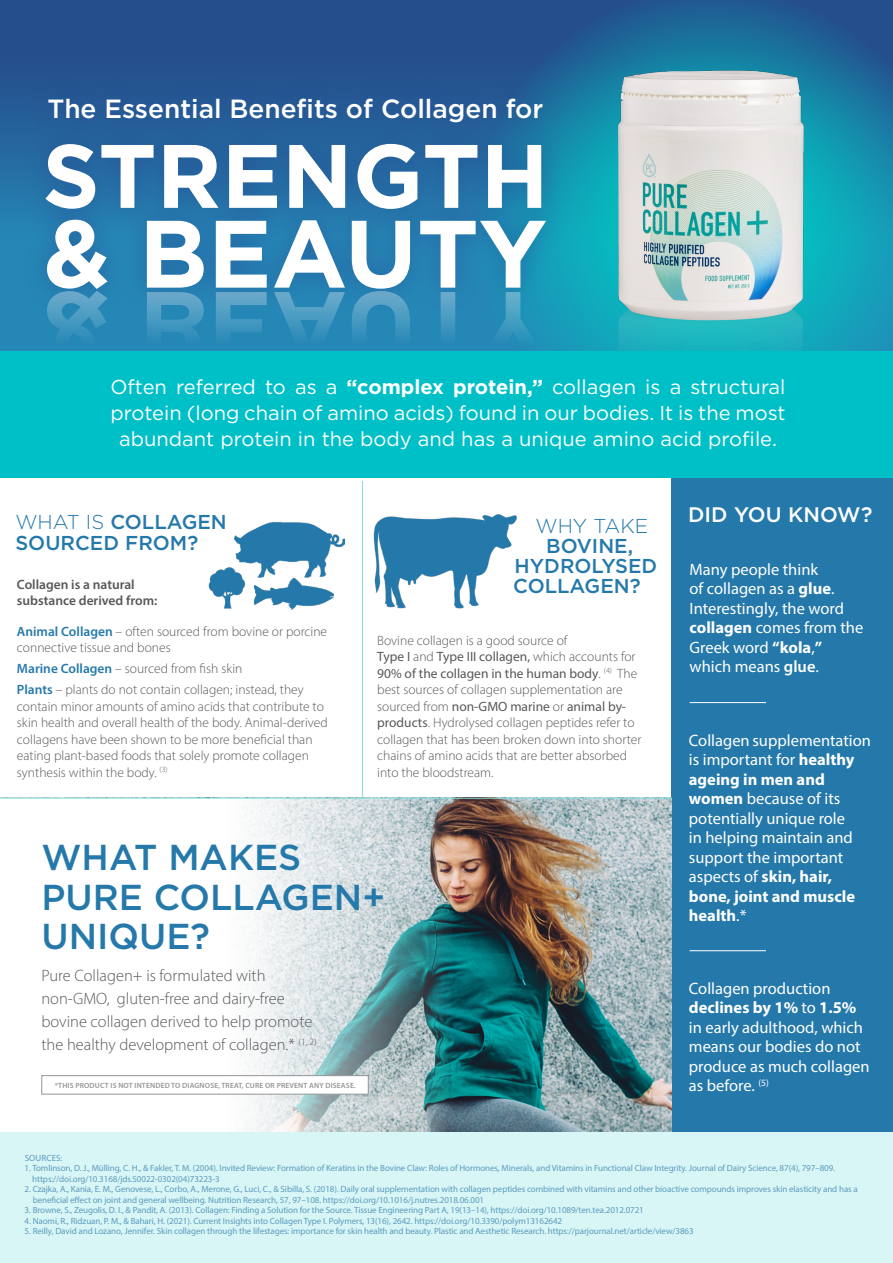
<style>
.page{position:relative;width:893px;height:1263px;background:#fff}
.page>*{position:absolute;margin:0;border:0;box-sizing:border-box;transform-origin:0 0}
.t1{font:700 89.85px/173.7px "Gotham";color:#fff}
.t2{font:500 36px/39.6px "Gotham";color:#2579aa}
.t3{font:500 26.25px "Gotham";color:#fff}
.t4{font:500 21px "Gotham";letter-spacing:.005em;color:#fff}
.t5{font:20.1px/26.2px "Gotham";color:#fff;text-align:center}
.t6{font:500 20.1px/21px "Gotham";color:#2579aa}
.t7{font:300 20.1px "Gotham";color:#2579aa}
.t8{font:16.5px/19.5px "Myriad Pro";color:#fff}
.t9{font:300 16.5px/23px "Myriad Pro";color:#57585a}
.t10{font:300 13.5px/16.5px "Myriad Pro";color:#57585a}
.t11{font:600 13.5px/16.5px "Myriad Pro";color:#57585a}
.t12{font:9px/10.5px "Myriad Pro";letter-spacing:-.01em;color:#5c9bbf}
.t13{font:9px "Myriad Pro";letter-spacing:.01em;color:#5c9bbf}
.t14{font:600 7.5px "Myriad Pro";letter-spacing:.02em;color:#939598}
.s1{font-weight:700}
.s2{font-weight:300}
.s3{font-weight:600;color:#2579aa}
.s4{font-weight:400}
.s5{font-weight:600}
</style>
<div class="page">
<div style="left:0;top:0;width:893px;height:353px;background:linear-gradient(to bottom,#254887,#2595c0)"></div>
<svg style="left:456px;top:0;width:437px;height:351px;background:#1e6799"></svg>
<div style="left:23px;top:75px;width:545px;height:239px;background:#253f8e;opacity:.46"></div>
<img style="left:559px;top:60px;width:303px;height:291px">
<div style="left:0;top:351px;width:893px;height:127px;background:#00c0c7"></div>
<div style="left:671px;top:478px;width:222px;height:654px;background:#2579aa"></div>
<hr style="left:690px;top:702px;width:76px;height:1px;background:#fff">
<hr style="left:690px;top:950px;width:76px;height:1px;background:#fff">
<img style="left:373px;top:514px;width:144px;height:95px">
<img style="left:208px;top:567px;width:38px;height:42px">
<img style="left:254px;top:581px;width:79px;height:29px">
<img style="left:234px;top:521px;width:111px;height:60px">
<img style="left:453px;top:799px;width:218px;height:333px">
<hr style="left:362px;top:481px;width:1px;height:317px;background:#80e2e0">
<svg style="left:41px;top:799px;width:412px;height:333px"></svg>
<div style="left:41px;top:1075px;width:328px;height:19px;background:#fff;border:1px solid #939598"></div>
<hr style="left:0;top:798px;width:671px;height:1px;background:#80e2e0">
<div style="left:0;top:1132px;width:893px;height:131px;background:#d9f6f6"></div>
<div style="left:47px;top:291px;width:499px;height:60px;background:#2587b6"></div>
<p class="t3" style="left:48px;top:92px;width:497px">The Essential Benefits of Collagen for</p>
<p class="t1" style="left:42px;top:89px;width:508px">STRENGTH<br>STRENGTH</p>
<p class="t5" style="left:110px;top:373px;width:677px">Often referred to as a <span class="s1">“complex protein,”</span> collagen is a structural protein (long chain of amino acids) found in our bodies. It is the most abundant protein in the body and has a unique amino acid profile.</p>
<p class="t6" style="left:15px;top:511px;width:213px"><span class="s2">WHAT IS</span> COLLAGEN<br>SOURCED FROM?</p>
<p class="t11" style="left:17px;top:575px;width:142px">Collagen is a natural substance derived from:</p>
<p class="t10" style="left:17px;top:623px;width:312px"><span class="s3">Animal Collagen</span> – often sourced from bovine or porcine connective tissue and bones</p>
<p class="t10" style="left:17px;top:658px;width:288px;line-height:21px"><span class="s3">Marine Collagen</span> – sourced from fish skin<br><span class="s3">Plants</span> – plants do not contain collagen; instead, they</p>
<p class="t10" style="left:17px;top:698px;width:312px">contain minor amounts of amino acids that contribute to skin health and overall health of the body. Animal-derived collagens have been shown to be more beneficial than eating plant-based foods that solely promote collagen synthesis within the body. <sup>(3)</sup></p>
<p class="t7" style="left:535px;top:513px;width:114px">WHY TAKE</p>
<p class="t6" style="left:546px;top:535px;width:88px">BOVINE,</p>
<p class="t6" style="left:515px;top:555px;width:144px">HYDROLYSED</p>
<p class="t6" style="left:513px;top:575px;width:129px">COLLAGEN?</p>
<p class="t10" style="left:377px;top:632px;width:266px">Bovine collagen is a good source of<br><span class="s4">Type I</span> and <span class="s4">Type III collagen,</span> which accounts for <span class="s4">90% of the collagen in the human body</span>. <sup>(4)</sup> The best sources of collagen supplementation are sourced from <span class="s4">non-GMO marine</span> or <span class="s4">animal by&shy;products</span>. Hydrolysed collagen peptides refer to collagen that has been broken down into shorter chains of amino acids that are better absorbed into the bloodstream.</p>
<p class="t2" style="left:41px;top:837px;width:345px">WHAT MAKES<br>PURE COLLAGEN+<br>UNIQUE?</p>
<p class="t9" style="left:41px;top:964px;width:277px">Pure Collagen+ is formulated with non-GMO, gluten-free and dairy-free bovine collagen derived to help promote the healthy development of collagen.* <sup>(1,</sup> <sup>2)</sup></p>
<p class="t14" style="left:55px;top:1080px;width:302px">*THIS PRODUCT IS NOT INTENDED TO DIAGNOSE, TREAT, CURE OR PREVENT ANY DISEASE.</p>
<p class="t4" style="left:688px;top:501px;width:186px">DID YOU KNOW?</p>
<p class="t8" style="left:690px;top:559px;width:175px">Many people think<br>of collagen as a <span class="s1">glue</span>.<br>Interestingly, the word <span class="s1">collagen</span> comes from the<br>Greek word <span class="s1">“kola</span>,<span class="s1">” </span>which means <span class="s5">glue</span>.</p>
<p class="t8" style="left:689px;top:730px;width:184px">Collagen supplementation is important for <span class="s1">healthy ageing in men and women</span> because of its potentially unique role<br>in helping maintain and support the important aspects of <span class="s1">skin, hair, bone, joint and muscle health</span>.*</p>
<p class="t8" style="left:689px;top:978px;width:182px">Collagen production <span class="s1">declines by 1%</span> to <span class="s1">1.5% </span>in early adulthood, which means our bodies do not produce as much collagen as before. <sup>(5)</sup></p>
<p class="t13" style="left:25px;top:1152px;width:39px">SOURCES:</p>
<p class="t12" style="left:32px;top:1163px;width:804px;text-indent:-8px">1. Tomlinson, D. J., Mülling, C. H., &amp; Fakler, T. M. (2004). Invited Review: Formation of Keratins in the Bovine Claw: Roles of Hormones, Minerals, and Vitamins in Functional Claw Integrity. Journal of Dairy Science, 87(4), 797–809. https://doi.org/10.3168/jds.S0022-0302(04)73223-3</p>
<p class="t12" style="left:33px;top:1184px;width:827px;text-indent:-8px">2. Czajka, A., Kania, E. M., Genovese, L., Corbo, A., Merone, G., Luci, C., &amp; Sibilla, S. (2018). Daily oral supplementation with collagen peptides combined with vitamins and other bioactive compounds improves skin elasticity and has a beneficial effect on joint and general wellbeing. Nutrition Research, 57, 97–108. https://doi.org/10.1016/j.nutres.2018.06.001</p>
<p class="t12" style="left:25px;top:1205px;width:621px">3. Browne, S., Zeugolis, D. I., &amp; Pandit, A. (2013). Collagen: Finding a Solution for the Source. Tissue Engineering Part A, 19(13–14), https://doi.org/10.1089/ten.tea.2012.0721</p>
<p class="t12" style="left:25px;top:1215px;width:539px">4. Naomi, R., Ridzuan, P. M., &amp; Bahari, H. (2021). Current Insights into Collagen Type I. Polymers, 13(16), 2642. https://doi.org/10.3390/polym13162642</p>
<p class="t12" style="left:25px;top:1226px;width:671px">5. Reilly, David and Lozano, Jennifer. Skin collagen through the lifestages: importance for skin health and beauty. Plastic and Aesthetic Research. https://parjournal.net/article/view/3863</p>
</div>
